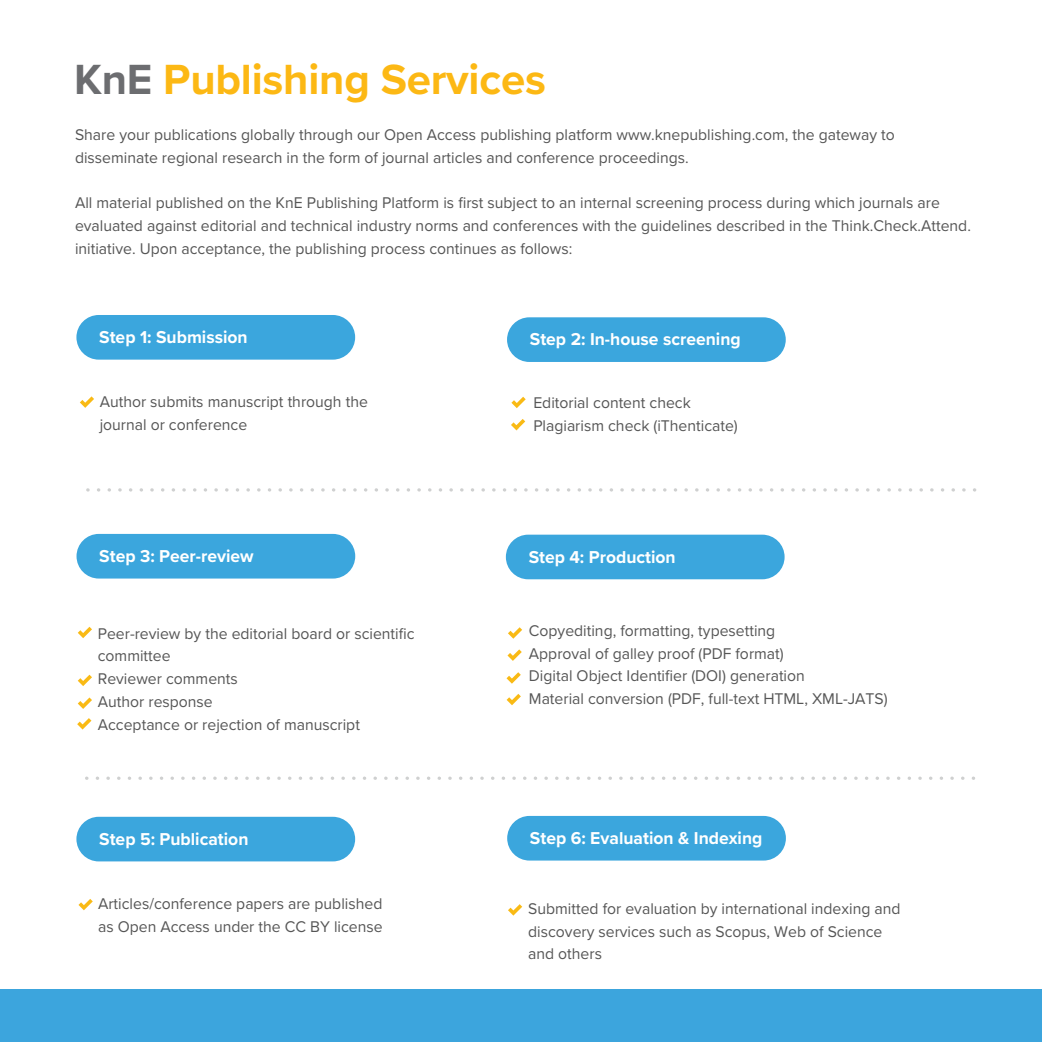
<style>
.page{position:relative;width:1042px;height:1042px;background:#fff}
.page>*{position:absolute;margin:0;border:0;box-sizing:border-box;transform-origin:0 0}
.t1{font:700 43.75px "Proxima Nova";letter-spacing:-.005em;color:#fcb814}
.t2{font:700 17.85px "Proxima Nova";color:#fff}
.t3{font:16.1px/22.8px "Proxima Nova";color:#565656}
.s1{color:#6c6d70}
</style>
<div class="page">
<div style="left:0;top:990px;width:1042px;height:52px;background:#3ca5dd"></div>
<svg style="left:86px;top:488px;width:888px;height:4px"></svg>
<div style="left:507px;top:816px;width:279px;height:44px;background:#3ba6dd;border-radius:22px"></div>
<div style="left:506px;top:535px;width:278px;height:44px;background:#3ba6dd;border-radius:22px"></div>
<div style="left:507px;top:317px;width:279px;height:45px;background:#3ba6dd;border-radius:22px"></div>
<div style="left:76px;top:315px;width:279px;height:45px;background:#3ba6dd;border-radius:22px"></div>
<div style="left:77px;top:534px;width:278px;height:44px;background:#3ba6dd;border-radius:22px"></div>
<div style="left:76px;top:817px;width:279px;height:44px;background:#3ba6dd;border-radius:22px"></div>
<svg style="left:85px;top:776px;width:888px;height:4px"></svg>
<svg style="left:80px;top:396px;width:14px;height:12px"></svg>
<svg style="left:511px;top:397px;width:15px;height:11px"></svg>
<svg style="left:511px;top:419px;width:14px;height:11px"></svg>
<svg style="left:78px;top:627px;width:14px;height:11px"></svg>
<svg style="left:78px;top:675px;width:14px;height:11px"></svg>
<svg style="left:78px;top:697px;width:14px;height:12px"></svg>
<svg style="left:77px;top:718px;width:14px;height:11px"></svg>
<svg style="left:508px;top:627px;width:14px;height:12px"></svg>
<svg style="left:507px;top:649px;width:15px;height:12px"></svg>
<svg style="left:506px;top:672px;width:15px;height:12px"></svg>
<svg style="left:506px;top:694px;width:15px;height:11px"></svg>
<svg style="left:78px;top:899px;width:15px;height:11px"></svg>
<svg style="left:508px;top:904px;width:14px;height:11px"></svg>
<h1 class="t1" style="left:74px;top:47px;width:473px"><span class="s1">KnE</span> Publishing Services</h1>
<p class="t3" style="left:75px;top:122px;width:821px">Share your publications globally through our Open Access publishing platform www.knepublishing.com, the gateway to disseminate regional research in the form of journal articles and conference proceedings.</p>
<p class="t3" style="left:75px;top:191px;width:897px">All material published on the KnE Publishing Platform is first subject to an internal screening process during which journals are evaluated against editorial and technical industry norms and conferences with the guidelines described in the Think.Check.Attend. initiative. Upon acceptance, the publishing process continues as follows:</p>
<p class="t2" style="left:99px;top:324px;width:150px">Step 1: Submission</p>
<p class="t2" style="left:530px;top:326px;width:212px">Step 2: In-house screening</p>
<p class="t3" style="left:100px;top:389px;width:270px">Author submits manuscript through the journal or conference</p>
<p class="t3" style="left:533px;top:390px;width:206px">Editorial content check<br>Plagiarism check (iThenticate)</p>
<p class="t2" style="left:99px;top:542px;width:156px">Step 3: Peer-review</p>
<p class="t2" style="left:529px;top:543px;width:149px">Step 4: Production</p>
<p class="t3" style="left:98px;top:621px;width:318px">Peer-review by the editorial board or scientific committee<br>Reviewer comments<br>Author response<br>Acceptance or rejection of manuscript</p>
<p class="t3" style="left:529px;top:618px;width:360px">Copyediting, formatting, typesetting<br>Approval of galley proof (PDF format)<br>Digital Object Identifier (DOI) generation<br>Material conversion (PDF, full-text HTML, XML-JATS)</p>
<p class="t2" style="left:99px;top:825px;width:151px">Step 5: Publication</p>
<p class="t3" style="left:98px;top:892px;width:286px">Articles/conference papers are published as Open Access under the CC BY license</p>
<p class="t2" style="left:530px;top:824px;width:234px">Step 6: Evaluation &amp; Indexing</p>
<p class="t3" style="left:528px;top:896px;width:374px">Submitted for evaluation by international indexing and discovery services such as Scopus, Web of Science and others</p>
</div>
